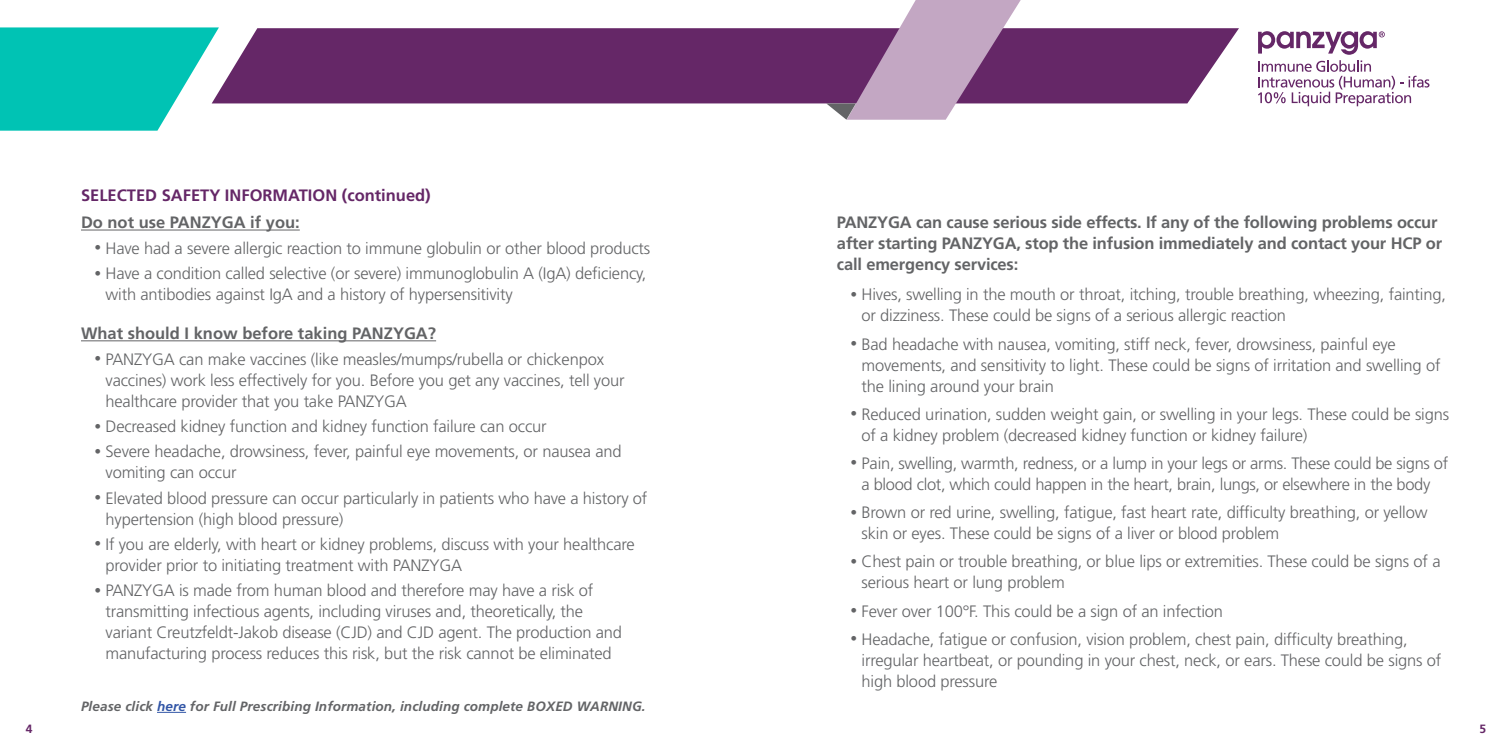
<style>
.page{position:relative;width:1512px;height:756px;background:#fff}
.page>*{position:absolute;margin:0;border:0;box-sizing:border-box;transform-origin:0 0}
.t1{font:300 16.5px/21px "Frutiger LT Std";letter-spacing:-.01em;color:#636466}
.t2{font:700 16.5px/21px "Frutiger LT Std";letter-spacing:-.01em;color:#636466}
.t3{font:700 16.5px "Frutiger LT Std";color:#652767}
.t4{font:italic 700 13.5px "Frutiger LT Std";letter-spacing:.01em;color:#636466}
.t5{font:700 12px "Frutiger LT Std";color:#652767}
.s1{font-size:13.5px}
.s2{color:#3155a6}
</style>
<div class="page">
<div style="left:219px;top:28px;width:1020px;height:75px;background:#652767"></div>
<svg style="left:826px;top:0;width:195px;height:120px"></svg>
<svg style="left:0;top:27px;width:219px;height:104px;background:#25cbbe"></svg>
<svg style="left:1258px;top:31px;width:172px;height:75px"></svg>
<hr style="left:81px;top:230px;width:219px;height:1px;background:#636466">
<hr style="left:81px;top:340px;width:355px;height:1px;background:#636466">
<svg style="left:157px;top:712px;width:29px;height:1px"></svg>
<p class="t5" style="left:26px;top:721px;width:8px">4</p>
<p class="t3" style="left:81px;top:186px;width:351px">SELECTED SAFETY INFORMATION (continued)</p>
<p class="t2" style="left:81px;top:212px;width:220px">Do not use PANZYGA if you:</p>
<p class="t1" style="left:94px;top:238px;width:557px"><span class="s1">•</span> Have had a severe allergic reaction to immune globulin or other blood products</p>
<p class="t1" style="left:106px;top:263px;width:542px;text-indent:-11px"><span class="s1">•</span> Have a condition called selective (or severe) immunoglobulin A (IgA) deficiency, with antibodies against IgA and a history of hypersensitivity</p>
<p class="t2" style="left:81px;top:323px;width:357px">What should I know before taking PANZYGA?</p>
<p class="t1" style="left:106px;top:349px;width:521px;text-indent:-11px"><span class="s1">•</span> PANZYGA can make vaccines (like measles/mumps/rubella or chickenpox vaccines) work less effectively for you. Before you get any vaccines, tell your healthcare provider that you take PANZYGA</p>
<p class="t1" style="left:94px;top:416px;width:454px"><span class="s1">•</span> Decreased kidney function and kidney function failure can occur</p>
<p class="t1" style="left:106px;top:441px;width:518px;text-indent:-11px"><span class="s1">•</span> Severe headache, drowsiness, fever, painful eye movements, or nausea and vomiting can occur</p>
<p class="t1" style="left:106px;top:488px;width:543px;text-indent:-11px"><span class="s1">•</span> Elevated blood pressure can occur particularly in patients who have a history of hypertension (high blood pressure)</p>
<p class="t1" style="left:106px;top:534px;width:531px;text-indent:-11px"><span class="s1">•</span> If you are elderly, with heart or kidney problems, discuss with your healthcare provider prior to initiating treatment with PANZYGA</p>
<p class="t1" style="left:106px;top:580px;width:518px;text-indent:-11px"><span class="s1">•</span> PANZYGA is made from human blood and therefore may have a risk of transmitting infectious agents, including viruses and, theoretically, the variant Creutzfeldt-Jakob disease (CJD) and CJD agent. The production and manufacturing process reduces this risk, but the risk cannot be eliminated</p>
<p class="t4" style="left:81px;top:698px;width:566px">Please click <span class="s2">here</span> for Full Prescribing Information, including complete BOXED WARNING.</p>
<p class="t2" style="left:837px;top:212px;width:607px">PANZYGA can cause serious side effects. If any of the following problems occur after starting PANZYGA, stop the infusion immediately and contact your HCP or call emergency services:</p>
<p class="t1" style="left:862px;top:284px;width:586px;text-indent:-11px"><span class="s1">•</span> Hives, swelling in the mouth or throat, itching, trouble breathing, wheezing, fainting, or dizziness. These could be signs of a serious allergic reaction</p>
<p class="t1" style="left:862px;top:334px;width:580px;text-indent:-11px"><span class="s1">•</span> Bad headache with nausea, vomiting, stiff neck, fever, drowsiness, painful eye movements, and sensitivity to light. These could be signs of irritation and swelling of the lining around your brain</p>
<p class="t1" style="left:862px;top:404px;width:589px;text-indent:-11px"><span class="s1">•</span> Reduced urination, sudden weight gain, or swelling in your legs. These could be signs of a kidney problem (decreased kidney function or kidney failure)</p>
<p class="t1" style="left:850px;top:453px;width:599px;text-align:center"><span class="s1">•</span> Pain, swelling, warmth, redness, or a lump in your legs or arms. These could be signs of a blood clot, which could happen in the heart, brain, lungs, or elsewhere in the body</p>
<p class="t1" style="left:862px;top:502px;width:568px;text-indent:-11px"><span class="s1">•</span> Brown or red urine, swelling, fatigue, fast heart rate, difficulty breathing, or yellow skin or eyes. These could be signs of a liver or blood problem</p>
<p class="t1" style="left:862px;top:551px;width:581px;text-indent:-11px"><span class="s1">•</span> Chest pain or trouble breathing, or blue lips or extremities. These could be signs of a serious heart or lung problem</p>
<p class="t1" style="left:850px;top:601px;width:374px"><span class="s1">•</span> Fever over 100°F. This could be a sign of an infection</p>
<p class="t1" style="left:862px;top:629px;width:581px;text-indent:-11px"><span class="s1">•</span> Headache, fatigue or confusion, vision problem, chest pain, difficulty breathing, irregular heartbeat, or pounding in your chest, neck, or ears. These could be signs of high blood pressure</p>
<p class="t5" style="left:1480px;top:721px;width:8px">5</p>
</div>
